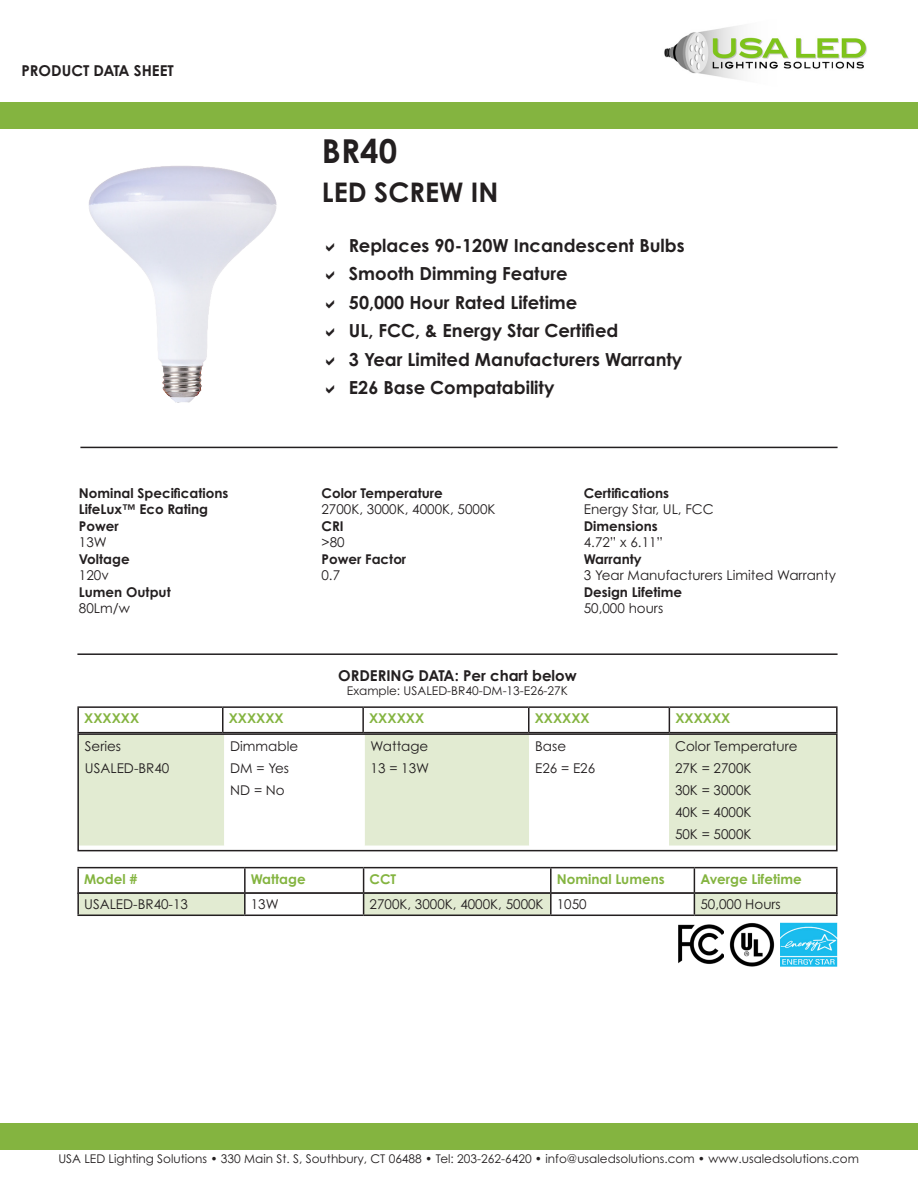
<style>
.page{position:relative;width:918px;height:1188px;background:#fff}
.page>*{position:absolute;margin:0;border:0;box-sizing:border-box;transform-origin:0 0}
.t1{font:700 33px "Century Gothic Pro";color:#231f20}
.t2{font:700 27px "Century Gothic Pro";color:#231f20}
.t3{font:700 18px "Century Gothic Pro";color:#231f20}
.t4{font:700 15px "Century Gothic Pro";color:#231f20}
.t5{font:13.5px/16.5px "Century Gothic Pro";color:#231f20}
.t6{font:700 13.5px/16.5px "Century Gothic Pro";color:#231f20}
.t7{font:700 13.5px "Century Gothic Pro";color:#84b440}
.t8{font:12px "Century Gothic Pro";color:#231f20}
.s1{font-weight:700}
.s2{font-weight:400}
</style>
<div class="page">
<img style="left:664px;top:25px;width:203px;height:55px">
<div style="left:0;top:102px;width:918px;height:27px;background:#84b440"></div>
<hr style="left:80px;top:447px;width:758px;height:1px;background:#231f20">
<hr style="left:77px;top:653px;width:761px;height:2px;background:#231f20">
<div style="left:80px;top:736px;width:755px;height:110px;background:#e2ebd2"></div>
<svg style="left:224px;top:736px;width:445px;height:110px"></svg>
<div style="left:77px;top:733px;width:761px;height:118px;border:2px solid #231f20"></div>
<hr style="left:77px;top:706px;width:146px;height:2px;background:#231f20">
<hr style="left:77px;top:708px;width:2px;height:24px;background:#231f20">
<hr style="left:223px;top:706px;width:140px;height:2px;background:#231f20">
<hr style="left:222px;top:708px;width:2px;height:24px;background:#231f20">
<hr style="left:363px;top:706px;width:166px;height:2px;background:#231f20">
<hr style="left:362px;top:708px;width:2px;height:24px;background:#231f20">
<hr style="left:529px;top:706px;width:140px;height:2px;background:#231f20">
<hr style="left:528px;top:708px;width:2px;height:24px;background:#231f20">
<hr style="left:669px;top:706px;width:169px;height:2px;background:#231f20">
<svg style="left:669px;top:708px;width:1px;height:24px"></svg>
<hr style="left:836px;top:708px;width:2px;height:24px;background:#231f20">
<hr style="left:77px;top:732px;width:146px;height:1px;background:#231f20">
<hr style="left:223px;top:732px;width:140px;height:1px;background:#231f20">
<hr style="left:363px;top:732px;width:166px;height:1px;background:#231f20">
<hr style="left:529px;top:732px;width:140px;height:1px;background:#231f20">
<hr style="left:669px;top:732px;width:169px;height:1px;background:#231f20">
<hr style="left:77px;top:867px;width:168px;height:1px;background:#231f20">
<hr style="left:77px;top:868px;width:2px;height:24px;background:#231f20">
<hr style="left:245px;top:867px;width:119px;height:1px;background:#231f20">
<hr style="left:364px;top:867px;width:187px;height:1px;background:#231f20">
<hr style="left:551px;top:867px;width:143px;height:1px;background:#231f20">
<hr style="left:694px;top:867px;width:144px;height:1px;background:#231f20">
<hr style="left:836px;top:868px;width:2px;height:24px;background:#231f20">
<div style="left:0;top:1123px;width:918px;height:27px;background:#84b440"></div>
<hr style="left:77px;top:892px;width:168px;height:2px;background:#231f20">
<hr style="left:77px;top:894px;width:2px;height:21px;background:#231f20">
<hr style="left:694px;top:892px;width:144px;height:2px;background:#231f20">
<svg style="left:78px;top:868px;width:759px;height:47px"></svg>
<hr style="left:836px;top:894px;width:2px;height:21px;background:#231f20">
<hr style="left:77px;top:915px;width:168px;height:1px;background:#231f20">
<hr style="left:245px;top:915px;width:119px;height:1px;background:#231f20">
<hr style="left:364px;top:915px;width:187px;height:1px;background:#231f20">
<hr style="left:551px;top:915px;width:143px;height:1px;background:#231f20">
<hr style="left:694px;top:915px;width:144px;height:1px;background:#231f20">
<img style="left:678px;top:924px;width:45px;height:40px">
<img style="left:89px;top:166px;width:188px;height:237px">
<img style="left:729px;top:923px;width:45px;height:44px">
<img style="left:780px;top:922px;width:58px;height:45px">
<p class="t4" style="left:22px;top:62px;width:154px">PRODUCT DATA SHEET</p>
<p class="t6" style="left:79px;top:485px;width:151px">Nominal Specifications</p>
<p class="t6" style="left:79px;top:501px;width:131px">LifeLux™ Eco Rating</p>
<p class="t6" style="left:79px;top:518px;width:41px">Power</p>
<p class="t5" style="left:79px;top:534px;width:52px">13W<br><span class="s1">Voltage<br></span>120v</p>
<p class="t6" style="left:79px;top:584px;width:93px">Lumen Output<br><span class="s2">80Lm/w</span></p>
<p class="t1" style="left:322px;top:130px;width:77px">BR40</p>
<p class="t2" style="left:322px;top:175px;width:178px">LED SCREW IN</p>
<p class="t3" style="left:349px;top:234px;width:337px">Replaces 90-120W Incandescent Bulbs</p>
<p class="t3" style="left:349px;top:263px;width:220px">Smooth Dimming Feature</p>
<p class="t3" style="left:349px;top:291px;width:230px">50,000 Hour Rated Lifetime</p>
<p class="t3" style="left:349px;top:320px;width:271px">UL, FCC, &amp; Energy Star Certified</p>
<p class="t3" style="left:349px;top:348px;width:335px">3 Year Limited Manufacturers Warranty</p>
<p class="t3" style="left:349px;top:377px;width:207px">E26 Base Compatability</p>
<p class="t6" style="left:322px;top:485px;width:123px">Color Temperature</p>
<p class="t5" style="left:322px;top:501px;width:176px">2700K, 3000K, 4000K, 5000K</p>
<p class="t6" style="left:322px;top:518px;width:24px">CRI</p>
<p class="t5" style="left:322px;top:534px;width:25px">&gt;80</p>
<p class="t6" style="left:322px;top:551px;width:86px">Power Factor</p>
<p class="t5" style="left:322px;top:567px;width:20px">0.7</p>
<p class="t6" style="left:584px;top:485px;width:132px">Certifications<br><span class="s2">Energy Star, UL, FCC<br></span>Dimensions</p>
<p class="t5" style="left:584px;top:534px;width:81px">4.72” x 6.11”<br><span class="s1">Warranty</span></p>
<p class="t5" style="left:584px;top:567px;width:254px">3 Year Manufacturers Limited Warranty<br><span class="s1">Design Lifetime</span></p>
<p class="t5" style="left:584px;top:600px;width:81px">50,000 hours</p>
<p class="t4" style="left:338px;top:666px;width:240px">ORDERING DATA: Per chart below</p>
<p class="t8" style="left:347px;top:683px;width:223px">Example: USALED-BR40-DM-13-E26-27K</p>
<p class="t7" style="left:84px;top:710px;width:57px">XXXXXX</p>
<p class="t7" style="left:229px;top:710px;width:57px">XXXXXX</p>
<p class="t7" style="left:369px;top:710px;width:57px">XXXXXX</p>
<p class="t7" style="left:535px;top:710px;width:57px">XXXXXX</p>
<p class="t7" style="left:675px;top:710px;width:57px">XXXXXX</p>
<p class="t5" style="left:85px;top:738px;width:38px">Series</p>
<p class="t5" style="left:230px;top:738px;width:69px">Dimmable</p>
<p class="t5" style="left:371px;top:738px;width:59px">Wattage</p>
<p class="t5" style="left:535px;top:738px;width:32px">Base</p>
<p class="t5" style="left:675px;top:738px;width:124px">Color Temperature</p>
<p class="t5" style="left:85px;top:760px;width:86px">USALED-BR40</p>
<p class="t5" style="left:230px;top:760px;width:60px">DM = Yes</p>
<p class="t5" style="left:371px;top:760px;width:60px">13 = 13W</p>
<p class="t5" style="left:535px;top:760px;width:62px">E26 = E26</p>
<p class="t5" style="left:675px;top:760px;width:78px">27K = 2700K</p>
<p class="t5" style="left:230px;top:782px;width:56px">ND = No</p>
<p class="t5" style="left:675px;top:782px;width:78px">30K = 3000K</p>
<p class="t5" style="left:675px;top:804px;width:78px">40K = 4000K</p>
<p class="t5" style="left:675px;top:826px;width:78px">50K = 5000K</p>
<p class="t7" style="left:84px;top:870px;width:55px">Model #</p>
<p class="t7" style="left:251px;top:870px;width:56px">Wattage</p>
<p class="t7" style="left:370px;top:870px;width:28px">CCT</p>
<p class="t7" style="left:557px;top:870px;width:109px">Nominal Lumens</p>
<p class="t7" style="left:700px;top:870px;width:103px">Averge Lifetime</p>
<p class="t5" style="left:84px;top:896px;width:105px">USALED-BR40-13</p>
<p class="t5" style="left:251px;top:896px;width:29px">13W</p>
<p class="t5" style="left:370px;top:896px;width:176px">2700K, 3000K, 4000K, 5000K</p>
<p class="t5" style="left:557px;top:896px;width:31px">1050</p>
<p class="t5" style="left:700px;top:896px;width:82px">50,000 Hours</p>
<p class="t8" style="left:58px;top:1151px;width:802px">USA LED Lighting Solutions • 330 Main St. S, Southbury, CT 06488 • Tel: 203-262-6420 • info@usaledsolutions.com • www.usaledsolutions.com</p>
</div>
